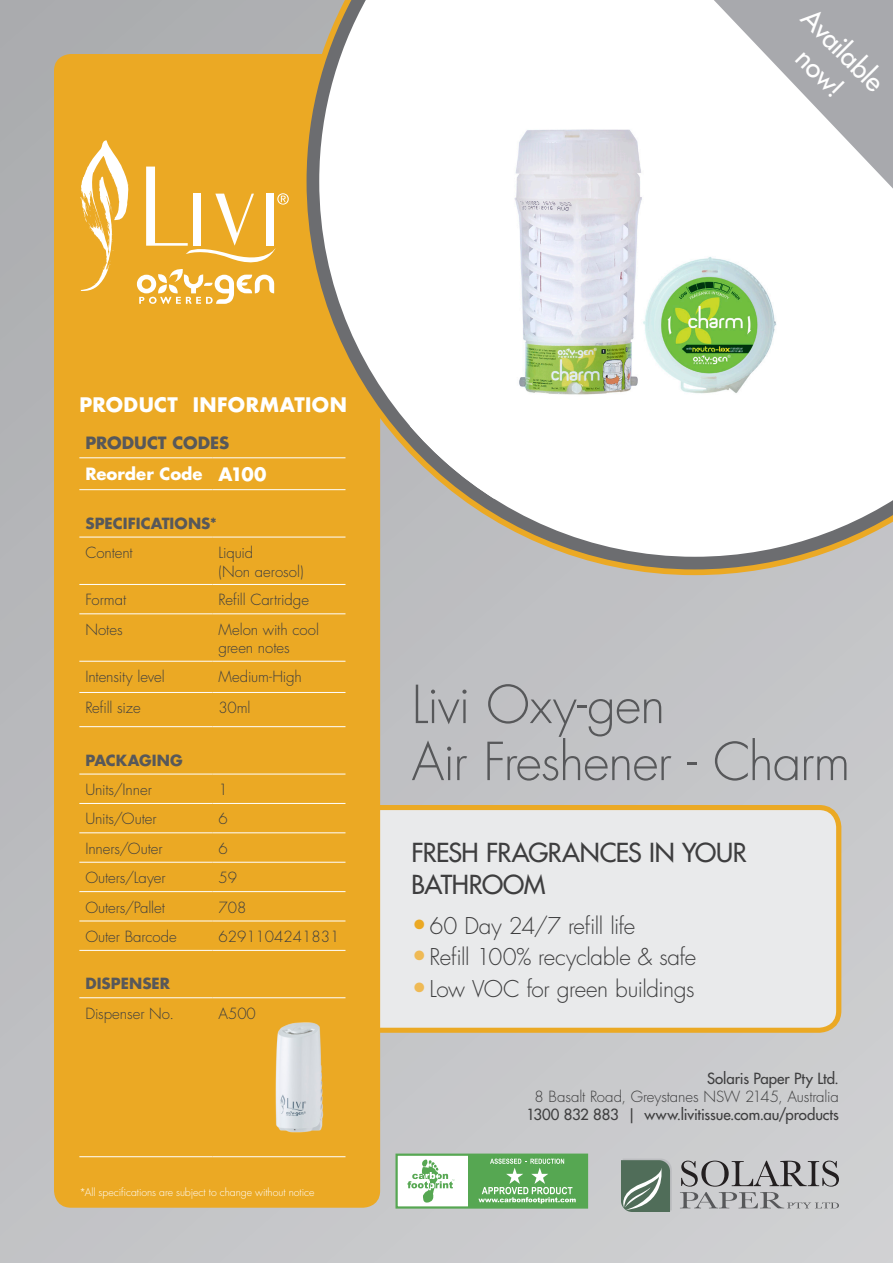
<style>
.page{position:relative;width:893px;height:1263px;background:#fff}
.page>*{position:absolute;margin:0;border:0;box-sizing:border-box;transform-origin:0 0}
.t1{font:300 51px "Futura Std";letter-spacing:-.02em;color:#57585a}
.t2{font:500 27px/32.4px "Futura Std";color:#fff;text-align:center}
.t3{font:500 25.5px/31.5px "Futura Std";letter-spacing:-.02em;color:#3e3e3f}
.t4{font:300 22.5px "Futura Std";letter-spacing:-.02em;color:#3e3e3f}
.t5{font:700 19.5px "Futura Std";letter-spacing:.025em;color:#fff}
.t6{font:700 18px "Futura Std";color:#fff}
.t7{font:700 16.5px "Futura Std";color:#57585a}
.t8{font:700 16.5px "Futura Std";color:#fff}
.t9{font:300 15px/18px "Futura Std";letter-spacing:-.005em;color:#3e3e3f}
.t10{font:500 15px/18px "Futura Std";letter-spacing:-.005em;color:#3e3e3f;text-align:right}
.t11{font:700 15px "Futura Std";letter-spacing:.005em;color:#57585a}
.t12{font:300 10.5px "Futura Std";letter-spacing:-.005em;color:#fff}
.s1{font-size:25.5px;color:#eba924}
.s2{font-size:25.5px;color:#efba55}
.s3{font-weight:300}
</style>
<div class="page">
<div style="left:0;top:0;width:893px;height:1263px;background:linear-gradient(to right,#b7b8ba,#cccccf)"></div>
<div style="left:234px;top:805px;width:607px;height:228px;border:10px solid #eba924;border-radius:17px"></div>
<div style="left:239px;top:810px;width:597px;height:218px;background:#e9eaeb;border-radius:17px"></div>
<div style="left:54px;top:54px;width:326px;height:1154px;background:#eba924;border-radius:17px"></div>
<svg style="left:298px;top:0;width:595px;height:578px"></svg>
<svg style="left:319px;top:0;width:574px;height:557px"></svg>
<img style="left:410px;top:26px;width:463px;height:472px">
<svg style="left:714px;top:0;width:179px;height:189px"></svg>
<svg style="left:618px;top:1158px;width:54px;height:54px;background:#768b7d"></svg>
<svg style="left:681px;top:1160px;width:158px;height:26px;background:#a1a0a2"></svg>
<svg style="left:680px;top:1192px;width:159px;height:16px;background:#b4b5b7"></svg>
<hr style="left:79px;top:457px;width:133px;height:1px;background:#fff">
<hr style="left:212px;top:457px;width:133px;height:1px;background:#fff">
<hr style="left:79px;top:489px;width:133px;height:1px;background:#fff">
<hr style="left:212px;top:489px;width:133px;height:1px;background:#fff">
<hr style="left:79px;top:537px;width:133px;height:1px;background:#fff">
<hr style="left:212px;top:537px;width:133px;height:1px;background:#fff">
<hr style="left:79px;top:584px;width:133px;height:1px;background:#fff">
<hr style="left:212px;top:584px;width:133px;height:1px;background:#fff">
<hr style="left:79px;top:613px;width:133px;height:1px;background:#fff">
<hr style="left:212px;top:613px;width:133px;height:1px;background:#fff">
<hr style="left:79px;top:661px;width:133px;height:1px;background:#fff">
<hr style="left:212px;top:661px;width:133px;height:1px;background:#fff">
<hr style="left:79px;top:692px;width:133px;height:1px;background:#fff">
<hr style="left:212px;top:692px;width:133px;height:1px;background:#fff">
<hr style="left:79px;top:726px;width:133px;height:1px;background:#fff">
<hr style="left:212px;top:726px;width:133px;height:1px;background:#fff">
<hr style="left:79px;top:774px;width:133px;height:1px;background:#fff">
<hr style="left:212px;top:774px;width:133px;height:1px;background:#fff">
<hr style="left:79px;top:803px;width:133px;height:1px;background:#fff">
<hr style="left:212px;top:803px;width:133px;height:1px;background:#fff">
<hr style="left:79px;top:1156px;width:133px;height:1px;background:#fff">
<hr style="left:212px;top:1156px;width:133px;height:1px;background:#fff">
<hr style="left:79px;top:832px;width:133px;height:1px;background:#fff">
<hr style="left:212px;top:832px;width:133px;height:1px;background:#fff">
<hr style="left:79px;top:862px;width:133px;height:1px;background:#fff">
<hr style="left:212px;top:862px;width:133px;height:1px;background:#fff">
<hr style="left:79px;top:891px;width:133px;height:1px;background:#fff">
<hr style="left:212px;top:891px;width:133px;height:1px;background:#fff">
<hr style="left:79px;top:921px;width:133px;height:1px;background:#fff">
<hr style="left:212px;top:921px;width:133px;height:1px;background:#fff">
<hr style="left:79px;top:950px;width:133px;height:1px;background:#fff">
<hr style="left:212px;top:950px;width:133px;height:1px;background:#fff">
<hr style="left:79px;top:997px;width:133px;height:1px;background:#fff">
<hr style="left:212px;top:997px;width:133px;height:1px;background:#fff">
<svg style="left:80px;top:140px;width:49px;height:151px"></svg>
<svg style="left:137px;top:167px;width:152px;height:137px"></svg>
<svg style="left:468px;top:1156px;width:117px;height:49px;background:#6fb46b"></svg>
<div style="left:397px;top:1155px;width:71px;height:52px;background:#fff"></div>
<div style="left:395px;top:1153px;width:193px;height:55px;border:2px solid #56a752"></div>
<svg style="left:407px;top:1159px;width:47px;height:43px"></svg>
<img style="left:264px;top:998px;width:75px;height:135px">
<p class="t2" style="left:818px;top:2px;width:105px;rotate:45deg">Available now!</p>
<p class="t5" style="left:79px;top:391px;width:269px">PRODUCT INFORMATION</p>
<p class="t7" style="left:85px;top:432px;width:145px">PRODUCT CODES</p>
<p class="t8" style="left:85px;top:463px;width:119px">Reorder Code</p>
<p class="t6" style="left:218px;top:462px;width:50px">A100</p>
<p class="t11" style="left:85px;top:513px;width:133px">SPECIFICATIONS*</p>
<p class="t9" style="left:85px;top:544px;width:49px">Content</p>
<p class="t9" style="left:218px;top:544px;width:36px">Liquid</p>
<p class="t9" style="left:218px;top:563px;width:87px">(Non aerosol)</p>
<p class="t9" style="left:85px;top:591px;width:42px">Format</p>
<p class="t9" style="left:218px;top:591px;width:92px">Refill Cartridge</p>
<p class="t9" style="left:85px;top:621px;width:39px">Notes</p>
<p class="t9" style="left:218px;top:621px;width:102px">Melon with cool green notes</p>
<p class="t9" style="left:85px;top:668px;width:81px">Intensity level</p>
<p class="t9" style="left:218px;top:668px;width:85px">Medium-High</p>
<p class="t9" style="left:85px;top:699px;width:57px">Refill size</p>
<p class="t9" style="left:218px;top:699px;width:34px">30ml</p>
<p class="t11" style="left:85px;top:750px;width:99px">PACKAGING</p>
<p class="t9" style="left:85px;top:781px;width:68px">Units/Inner</p>
<p class="t9" style="left:218px;top:781px;width:11px">1</p>
<p class="t9" style="left:85px;top:810px;width:73px">Units/Outer</p>
<p class="t9" style="left:218px;top:810px;width:11px">6</p>
<p class="t9" style="left:85px;top:840px;width:79px">Inners/Outer</p>
<p class="t9" style="left:218px;top:840px;width:11px">6</p>
<p class="t9" style="left:85px;top:869px;width:82px">Outers/Layer</p>
<p class="t9" style="left:218px;top:869px;width:20px">59</p>
<p class="t9" style="left:85px;top:898px;width:81px">Outers/Pallet</p>
<p class="t9" style="left:218px;top:898px;width:29px">708</p>
<p class="t9" style="left:85px;top:928px;width:93px">Outer Barcode</p>
<p class="t9" style="left:218px;top:928px;width:122px">6291104241831</p>
<p class="t11" style="left:85px;top:974px;width:86px">DISPENSER</p>
<p class="t9" style="left:85px;top:1005px;width:90px">Dispenser No.</p>
<p class="t9" style="left:218px;top:1005px;width:39px">A500</p>
<p class="t12" style="left:79px;top:1186px;width:237px">*All specifications are subject to change without notice</p>
<p class="t1" style="left:412px;top:673px;width:255px">Livi Oxy-gen</p>
<p class="t1" style="left:412px;top:730px;width:440px">Air Freshener - Charm</p>
<p class="t3" style="left:412px;top:837px;width:337px">FRESH FRAGRANCES IN YOUR<br>BATHROOM</p>
<p class="t4" style="left:412px;top:912px;width:225px"><span class="s1">•</span>60 Day 24/7 refill life</p>
<p class="t4" style="left:412px;top:943px;width:286px"><span class="s2">•</span>Refill 100% recyclable &amp; safe</p>
<p class="t4" style="left:412px;top:975px;width:285px"><span class="s2">•</span>Low VOC for green buildings</p>
<p class="t10" style="left:526px;top:1070px;width:314px">Solaris Paper Pty Ltd.<br><span class="s3">8 Basalt Road, Greystanes NSW 2145, Australia<br></span>1300 832 883 | www.livitissue.com.au/products</p>
</div>
